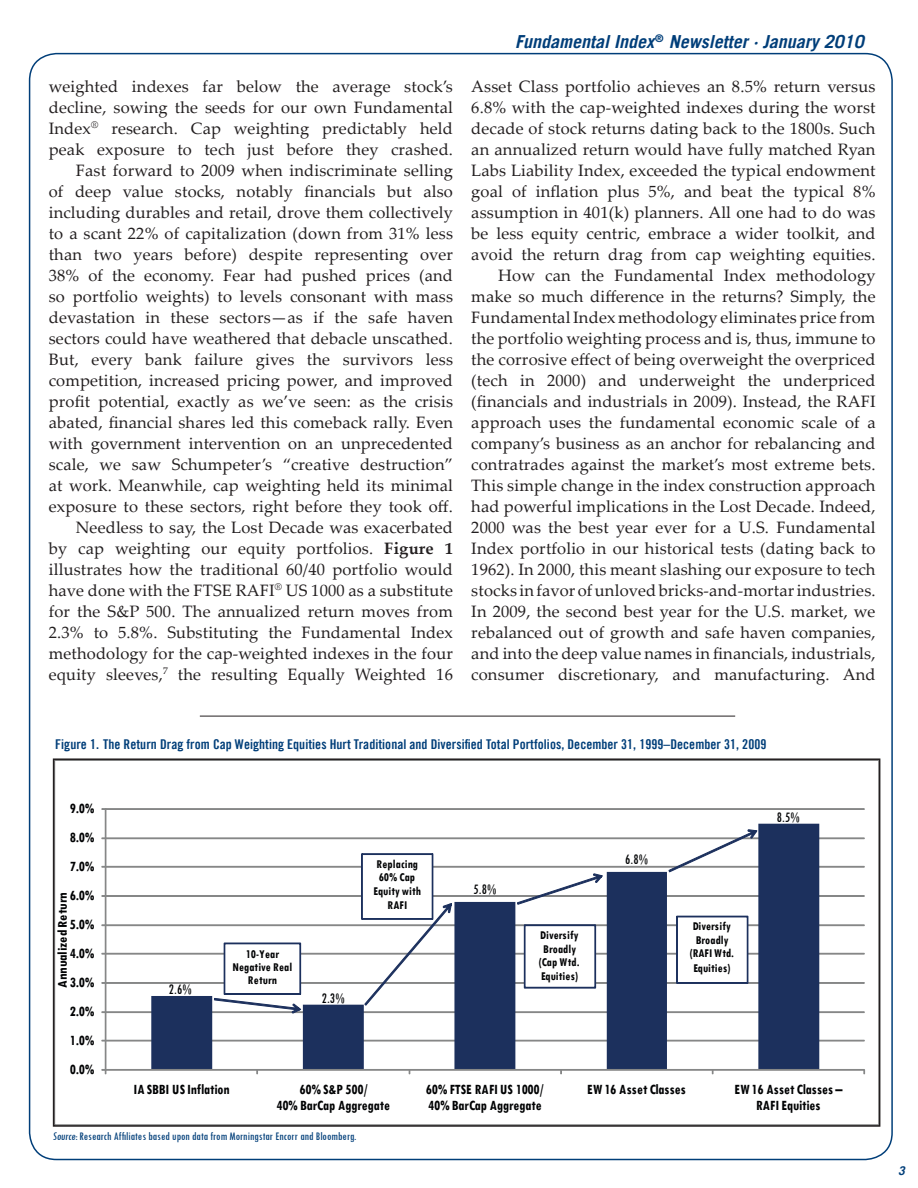
<style>
.page{position:relative;width:918px;height:1188px;background:#fff}
.page>*{position:absolute;margin:0;border:0;box-sizing:border-box;transform-origin:0 0}
.t1{font:italic 700 18px "Trade Gothic LT";color:#003e79}
.t2{font:16.5px/21px "Palatino Linotype";letter-spacing:.01em;color:#231f20;text-align:right}
.t3{font:700 condensed 15px/15.8px "Tw Cen";letter-spacing:-.005em;color:#010203;text-align:center;scale:.94 1}
.t4{font:condensed 15px "Tw Cen";color:#010203;scale:.94 1}
.t5{font:700 condensed 15px "Tw Cen";letter-spacing:.02em;color:#010203;scale:.94 1}
.t6{font:700 condensed 14.1px "Tw Cen";color:#010203;scale:1.06 1}
.t7{font:13.5px "Trade Gothic LT Bold Cond Twenty";letter-spacing:.005em;color:#003e79}
.t8{font:700 condensed 12.6px/13.6px "Tw Cen";letter-spacing:.01em;color:#010203;text-align:center;scale:.94 1}
.t9{font:condensed 12px "Tw Cen";letter-spacing:.005em;color:#003e79}
.t10{font:italic 700 12px "Trade Gothic LT";color:#003e79}
.s1{font-weight:700}
</style>
<div class="page">
<svg style="left:101px;top:808px;width:765px;height:267px"></svg>
<svg style="left:517px;top:874px;width:85px;height:30px"></svg>
<svg style="left:524px;top:925px;width:72px;height:63px"></svg>
<svg style="left:677px;top:916px;width:71px;height:67px"></svg>
<svg style="left:669px;top:830px;width:88px;height:42px"></svg>
<svg style="left:214px;top:943px;width:87px;height:70px"></svg>
<svg style="left:362px;top:854px;width:90px;height:151px"></svg>
<div style="left:53px;top:758px;width:827px;height:369px;border:2px solid #231f20"></div>
<hr style="left:200px;top:716px;width:535px;height:1px;background:#231f20">
<p class="t1" style="left:515px;top:30px;width:350px">Fundamental Index<sup>®</sup> Newsletter · January 2010</p>
<p class="t2" style="left:49px;top:75px;width:406px">weighted indexes far below the average stock’s decline, sowing the seeds for our own Fundamental Index<sup>®</sup> research. Cap weighting predictably held peak exposure to tech just before they crashed.<br>Fast forward to 2009 when indiscriminate selling<br>of deep value stocks, notably financials but also including durables and retail, drove them collectively to a scant 22% of capitalization (down from 31% less than two years before) despite representing over 38% of the economy. Fear had pushed prices (and so portfolio weights) to levels consonant with mass devastation in these sectors—as if the safe haven sectors could have weathered that debacle unscathed.<br>But, every bank failure gives the survivors less competition, increased pricing power, and improved profit potential, exactly as we’ve seen: as the crisis abated, financial shares led this comeback rally. Even with government intervention on an unprecedented scale, we saw Schumpeter’s “creative destruction” at work. Meanwhile, cap weighting held its minimal exposure to these sectors, right before they took off.<br>Needless to say, the Lost Decade was exacerbated<br>by cap weighting our equity portfolios. <span class="s1">Figure 1 </span>illustrates how the traditional 60/40 portfolio would have done with the FTSE RAFI<sup>®</sup> US 1000 as a substitute for the S&amp;P 500. The annualized return moves from 2.3% to 5.8%. Substituting the Fundamental Index methodology for the cap-weighted indexes in the four equity sleeves,<sup>7</sup> the resulting Equally Weighted 16</p>
<p class="t2" style="left:471px;top:75px;width:406px">Asset Class portfolio achieves an 8.5% return versus 6.8% with the cap-weighted indexes during the worst decade of stock returns dating back to the 1800s. Such an annualized return would have fully matched Ryan Labs Liability Index, exceeded the typical endowment goal of inflation plus 5%, and beat the typical 8% assumption in 401(k) planners. All one had to do was be less equity centric, embrace a wider toolkit, and avoid the return drag from cap weighting equities.<br>How can the Fundamental Index methodology make so much difference in the returns? Simply, the Fundamental Index methodology eliminates price from the portfolio weighting process and is, thus, immune to the corrosive effect of being overweight the overpriced (tech in 2000) and underweight the underpriced (financials and industrials in 2009). Instead, the RAFI approach uses the fundamental economic scale of a company’s business as an anchor for rebalancing and contratrades against the market’s most extreme bets.<br>This simple change in the index construction approach had powerful implications in the Lost Decade. Indeed, 2000 was the best year ever for a U.S. Fundamental Index portfolio in our historical tests (dating back to 1962). In 2000, this meant slashing our exposure to tech stocks in favor of unloved bricks-and-mortar industries.<br>In 2009, the second best year for the U.S. market, we rebalanced out of growth and safe haven companies, and into the deep value names in financials, industrials, consumer discretionary, and manufacturing. And</p>
<p class="t7" style="left:55px;top:736px;width:713px">Figure 1. The Return Drag from Cap Weighting Equities Hurt Traditional and Diversified Total Portfolios, December 31, 1999–December 31, 2009</p>
<p class="t3" style="left:70px;top:800px;width:28px">9.0%</p>
<p class="t3" style="left:70px;top:829px;width:28px">8.0%</p>
<p class="t3" style="left:70px;top:858px;width:28px">7.0%</p>
<p class="t3" style="left:70px;top:887px;width:28px">6.0%</p>
<p class="t6" style="left:54px;top:988px;width:92px;rotate:-90deg">Annualized Return</p>
<p class="t3" style="left:70px;top:916px;width:28px">5.0%</p>
<p class="t3" style="left:70px;top:945px;width:28px">4.0%</p>
<p class="t3" style="left:70px;top:974px;width:28px">3.0%</p>
<p class="t3" style="left:70px;top:1003px;width:28px">2.0%</p>
<p class="t3" style="left:70px;top:1032px;width:28px">1.0%</p>
<p class="t3" style="left:70px;top:1061px;width:28px">0.0%</p>
<p class="t4" style="left:169px;top:980px;width:26px">2.6%</p>
<p class="t8" style="left:232px;top:947px;width:65px">10-Year<br>Negative Real<br>Return</p>
<p class="t8" style="left:374px;top:857px;width:52px">Replacing<br>60% Cap<br>Equity with<br>RAFI</p>
<p class="t4" style="left:322px;top:989px;width:26px">2.3%</p>
<p class="t4" style="left:474px;top:880px;width:26px">5.8%</p>
<p class="t4" style="left:625px;top:850px;width:26px">6.8%</p>
<p class="t8" style="left:539px;top:928px;width:45px">Diversify<br>Broadly (Cap Wtd.<br>Equities)</p>
<p class="t8" style="left:690px;top:919px;width:49px">Diversify<br>Broadly (RAFI Wtd.<br>Equities)</p>
<p class="t4" style="left:777px;top:808px;width:26px">8.5%</p>
<p class="t3" style="left:134px;top:1081px;width:104px">IA SBBI US Inflation</p>
<p class="t3" style="left:276px;top:1081px;width:122px">60% S&amp;P 500/<br>40% BarCap Aggregate</p>
<p class="t3" style="left:426px;top:1081px;width:127px;text-align:left">60% FTSE RAFI US 1000/<br>40% BarCap Aggregate</p>
<p class="t5" style="left:587px;top:1080px;width:106px">EW 16 Asset Classes</p>
<p class="t3" style="left:735px;top:1081px;width:116px">EW 16 Asset Classes –<br>RAFI Equities</p>
<p class="t9" style="left:53px;top:1129px;width:305px">Source: Research Affiliates based upon data from Morningstar Encorr and Bloomberg.</p>
<p class="t10" style="left:898px;top:1163px;width:8px">3</p>
</div>
